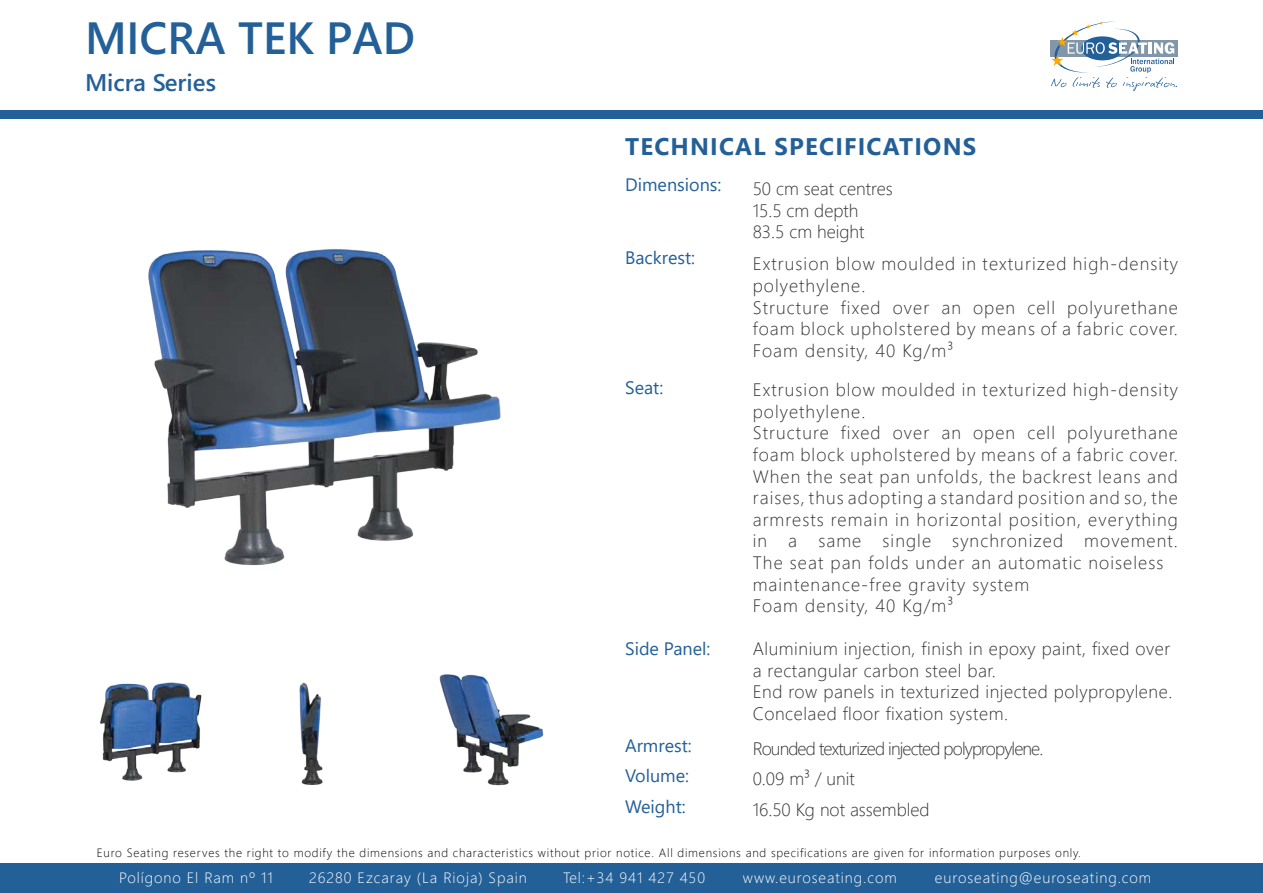
<style>
.page{position:relative;width:1263px;height:893px;background:#fff}
.page>*{position:absolute;margin:0;border:0;box-sizing:border-box;transform-origin:0 0}
.t1{font:600 45px "Segoe WP";color:#246098}
.t2{font:700 24px "Segoe UI";letter-spacing:.05em;color:#246098}
.t3{font:600 24px "Segoe WP";color:#246098}
.t4{font:300 18px/21.6px "Segoe UI";letter-spacing:.06em;color:#323232}
.t5{font:300 18px/21.6px "Segoe UI";letter-spacing:.03em;color:#323232}
.t6{font:300 18px/21.6px "Segoe UI";color:#323232}
.t7{font:18px/30.6px "Segoe UI";color:#246098}
.t8{font:300 18px "Segoe UI";letter-spacing:-.05em;color:#323232}
.t9{font:300 15px "Segoe WP";letter-spacing:.065em;color:#fff}
.t10{font:300 12px "Segoe UI";letter-spacing:.065em;color:#000}
</style>
<div class="page">
<div style="left:0;top:863px;width:1263px;height:30px;background:#246098"></div>
<svg style="left:1051px;top:21px;width:126px;height:70px"></svg>
<div style="left:0;top:111px;width:1263px;height:8px;background:#246098"></div>
<img style="left:30px;top:110px;width:583px;height:456px">
<img style="left:100px;top:682px;width:102px;height:99px">
<img style="left:299px;top:682px;width:24px;height:103px">
<img style="left:439px;top:674px;width:105px;height:112px">
<h1 class="t1" style="left:85px;top:7px;width:331px">MICRA TEK PAD</h1>
<h2 class="t3" style="left:85px;top:66px;width:133px">Micra Series</h2>
<h2 class="t2" style="left:625px;top:128px;width:353px">TECHNICAL SPECIFICATIONS</h2>
<p class="t7" style="left:625px;top:169px;width:98px">Dimensions:</p>
<p class="t7" style="left:625px;top:242px;width:72px">Backrest:</p>
<p class="t7" style="left:625px;top:372px;width:40px">Seat:</p>
<p class="t7" style="left:625px;top:633px;width:87px">Side Panel:</p>
<p class="t7" style="left:625px;top:730px;width:68px">Armrest:<br>Volume:<br>Weight:</p>
<p class="t6" style="left:753px;top:177px;width:142px">50 cm seat centres<br>15.5 cm depth<br>83.5 cm height</p>
<p class="t4" style="left:753px;top:252px;width:427px">Extrusion blow moulded in texturized high-density polyethylene.<br>Structure fixed over an open cell polyurethane foam block upholstered by means of a fabric cover.<br>Foam density, 40 Kg/m³</p>
<p class="t4" style="left:753px;top:378px;width:427px">Extrusion blow moulded in texturized high-density polyethylene.<br>Structure fixed over an open cell polyurethane foam block upholstered by means of a fabric cover.<br>When the seat pan unfolds, the backrest leans and raises, thus adopting a standard position and so, the armrests remain in horizontal position, everything in a same single synchronized movement.<br>The seat pan folds under an automatic noiseless maintenance-free gravity system<br>Foam density, 40 Kg/m³</p>
<p class="t5" style="left:753px;top:637px;width:421px">Aluminium injection, finish in epoxy paint, fixed over a rectangular carbon steel bar.<br>End row panels in texturized injected polypropylene.<br>Concelaed floor fixation system.</p>
<p class="t8" style="left:753px;top:734px;width:292px">Rounded texturized injected polypropylene.</p>
<p class="t4" style="left:753px;top:767px;width:104px">0.09 m³ / unit</p>
<p class="t6" style="left:753px;top:798px;width:178px">16.50 Kg not assembled</p>
<p class="t10" style="left:97px;top:843px;width:985px">Euro Seating reserves the right to modify the dimensions and characteristics without prior notice. All dimensions and specifications are given for information purposes only.</p>
<p class="t9" style="left:119px;top:867px;width:155px">Polígono El Ram nº 11</p>
<p class="t9" style="left:309px;top:867px;width:219px">26280 Ezcaray (La Rioja) Spain</p>
<p class="t9" style="left:563px;top:867px;width:143px">Tel:+34 941 427 450</p>
<p class="t9" style="left:743px;top:867px;width:155px">www.euroseating.com</p>
<p class="t9" style="left:935px;top:867px;width:218px">euroseating@euroseating.com</p>
</div>
